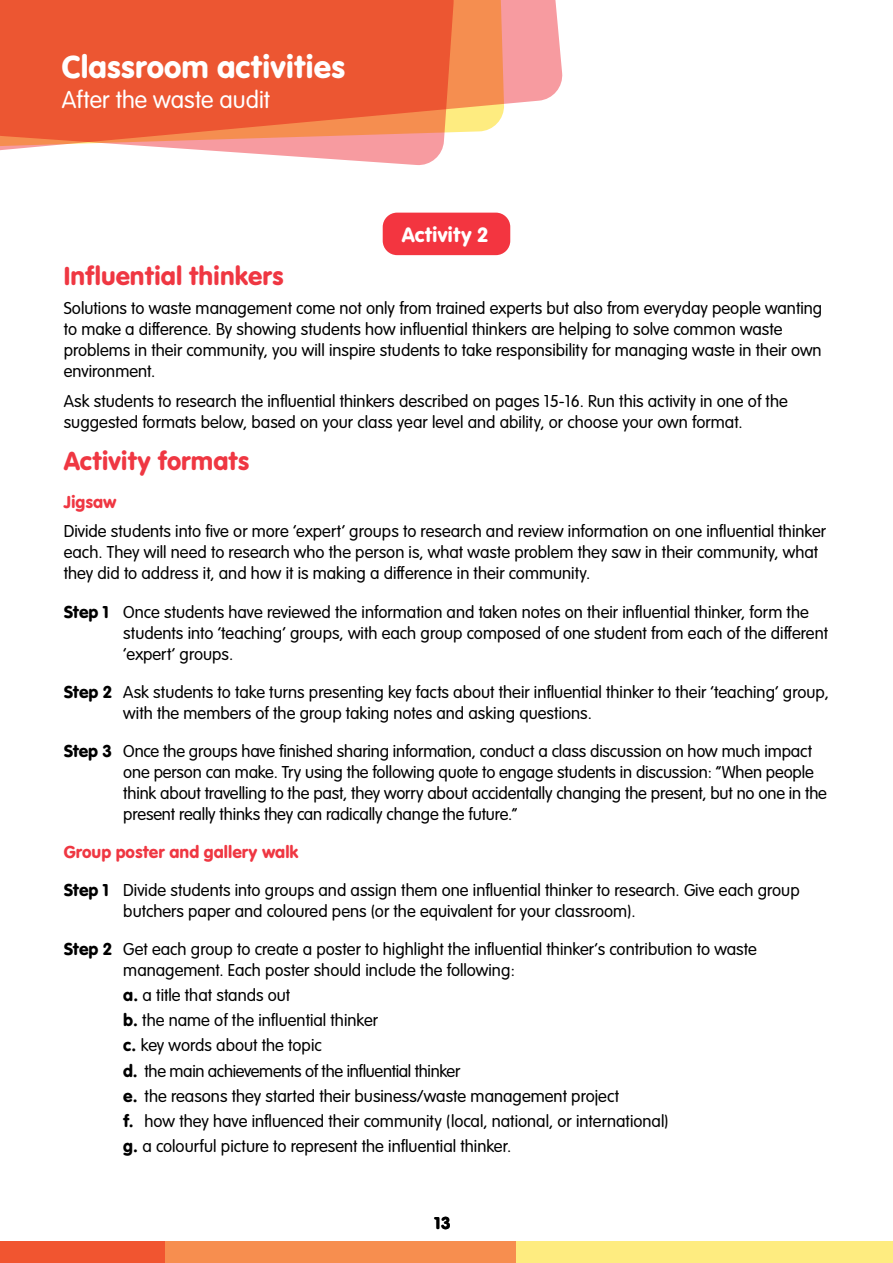
<style>
.page{position:relative;width:893px;height:1263px;background:#fff}
.page>*{position:absolute;margin:0;border:0;box-sizing:border-box;transform-origin:0 0}
.t1{font:33px "VAG Rundschrift D";color:#fff}
.t2{font:27px "VAG Rundschrift D";color:#ef3742}
.t3{font:300 25.5px "VAG Rundschrift D";color:#fff}
.t4{font:21.6px "VAG Rundschrift D";letter-spacing:-.01em;color:#fff}
.t5{font:300 18px/21px "VAG Rundschrift D";color:#000}
.t6{font:18px "VAG Rundschrift D";letter-spacing:-.005em;color:#ef3742}
.t7{font:18px "VAG Rundschrift D";color:#000}
.s1{font-weight:400}
.s2{font-weight:400;color:#ef3742}
</style>
<div class="page">
<div style="left:0;top:1242px;width:893px;height:21px;background:#feec80"></div>
<div style="left:0;top:1242px;width:516px;height:21px;background:#f78e4f"></div>
<div style="left:0;top:1242px;width:165px;height:21px;background:#f15530"></div>
<svg style="left:504px;top:0;width:59px;height:104px;background:#f7a4a9"></svg>
<svg style="left:0;top:147px;width:443px;height:18px"></svg>
<svg style="left:0;top:0;width:504px;height:147px;background:#ee653f"></svg>
<div style="left:383px;top:213px;width:127px;height:42px;background:#f33540;border-radius:14px"></div>
<h1 class="t1" style="left:62px;top:48px;width:285px">Classroom activities</h1>
<h3 class="t3" style="left:62px;top:86px;width:210px">After the waste audit</h3>
<p class="t4" style="left:402px;top:222px;width:88px">Activity 2</p>
<h2 class="t2" style="left:64px;top:260px;width:222px">Influential thinkers</h2>
<p class="t5" style="left:64px;top:298px;width:760px">Solutions to waste management come not only from trained experts but also from everyday people wanting to make a difference. By showing students how influential thinkers are helping to solve common waste problems in their community, you will inspire students to take responsibility for managing waste in their own environment.</p>
<p class="t5" style="left:64px;top:391px;width:726px">Ask students to research the influential thinkers described on pages 15-16. Run this activity in one of the suggested formats below, based on your class year level and ability, or choose your own format.</p>
<h2 class="t2" style="left:64px;top:445px;width:187px">Activity formats</h2>
<p class="t6" style="left:64px;top:491px;width:54px">Jigsaw</p>
<p class="t5" style="left:64px;top:521px;width:764px">Divide students into five or more ‘expert’ groups to research and review information on one influential thinker each. They will need to research who the person is, what waste problem they saw in their community, what they did to address it, and how it is making a difference in their community.</p>
<p class="t5" style="left:123px;top:601px;width:706px;text-indent:-60px"><span class="s1">Step 1</span> Once students have reviewed the information and taken notes on their influential thinker, form the students into ‘teaching’ groups, with each group composed of one student from each of the different ‘expert’ groups.</p>
<p class="t5" style="left:123px;top:681px;width:707px;text-indent:-60px"><span class="s1">Step 2</span> Ask students to take turns presenting key facts about their influential thinker to their ‘teaching’ group, with the members of the group taking notes and asking questions.</p>
<p class="t5" style="left:123px;top:740px;width:705px;text-indent:-60px"><span class="s1">Step 3</span> Once the groups have finished sharing information, conduct a class discussion on how much impact one person can make. Try using the following quote to engage students in discussion: “When people think about travelling to the past, they worry about accidentally changing the present, but no one in the present really thinks they can radically change the future.”</p>
<p class="t5" style="left:64px;top:833px;width:737px;line-height:38px"><span class="s2">Group poster and gallery walk<br></span><span class="s1">Step 1</span> Divide students into groups and assign them one influential thinker to research. Give each group</p>
<p class="t5" style="left:64px;top:892px;width:695px;line-height:38px;text-indent:60px">butchers paper and coloured pens (or the equivalent for your classroom).<br><span class="s1">Step 2</span> Get each group to create a poster to highlight the influential thinker’s contribution to waste</p>
<p class="t5" style="left:123px;top:957px;width:547px;line-height:25.2px">management. Each poster should include the following:<br><span class="s1">a.</span> a title that stands out<br><span class="s1">b.</span> the name of the influential thinker<br><span class="s1">c.</span> key words about the topic<br><span class="s1">d.</span> the main achievements of the influential thinker<br><span class="s1">e.</span> the reasons they started their business/waste management project<br><span class="s1">f.</span> how they have influenced their community (local, national, or international) <span class="s1">g.</span> a colourful picture to represent the influential thinker.</p>
<p class="t7" style="left:434px;top:1213px;width:18px">13</p>
</div>
